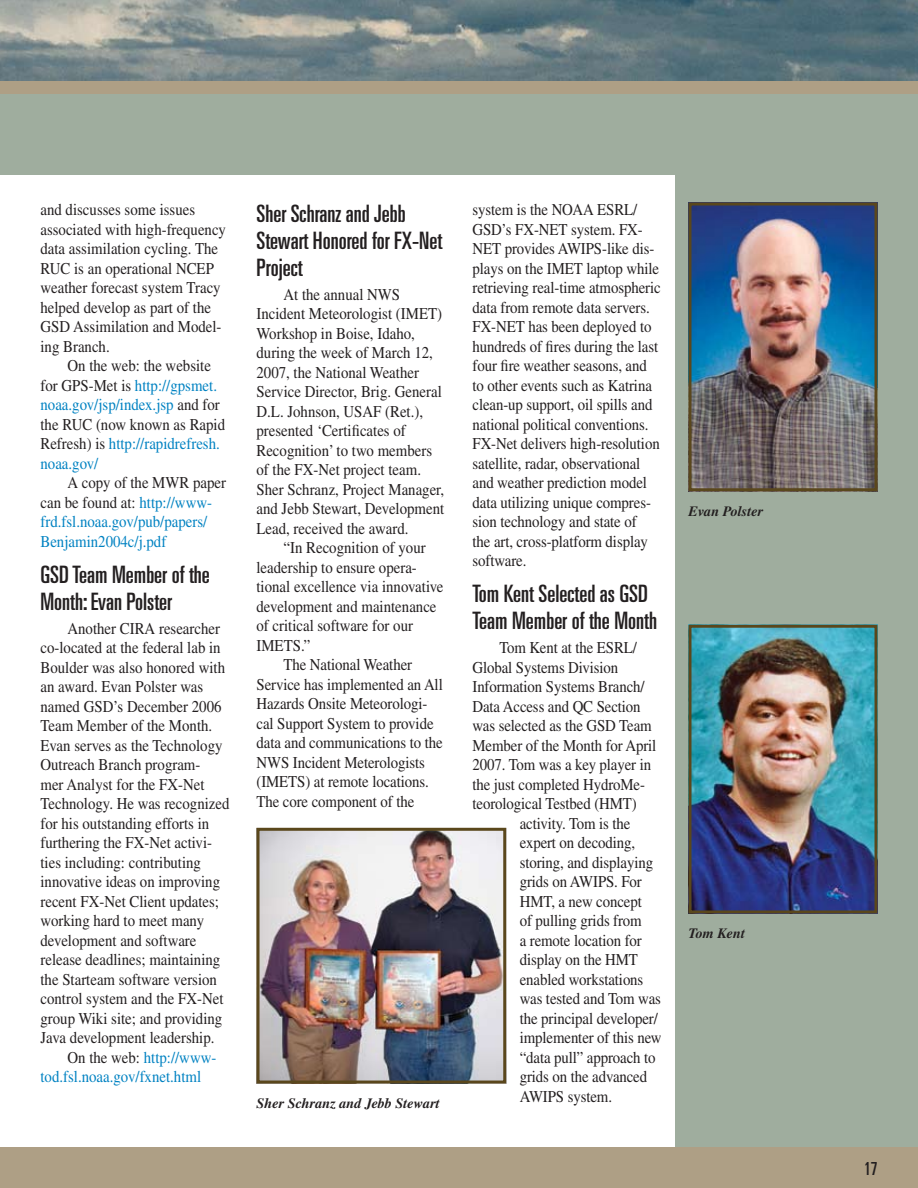
<style>
.page{position:relative;width:918px;height:1188px;background:#fff}
.page>*{position:absolute;margin:0;border:0;box-sizing:border-box;transform-origin:0 0}
.t1{font:ultra-condensed 24px/27px "Univers";color:#231f20}
.t2{font:ultra-condensed 18px "Univers";color:#231f20}
.t3{font:16.5px/19.5px "Times";letter-spacing:-.005em;color:#231f20;scale:.9 1}
.t4{font:16.5px/19.5px "Times";color:#0082c2;scale:.9 1}
.t5{font:italic 700 14.25px "Times";color:#231f20}
.s1{color:#0082c2}
.s2{color:#231f20}
</style>
<div class="page">
<img style="left:0;top:0;width:918px;height:81px">
<div style="left:0;top:1148px;width:918px;height:40px;background:#ae9f85"></div>
<div style="left:0;top:81px;width:918px;height:13px;background:#ae9f85"></div>
<div style="left:0;top:94px;width:918px;height:1054px;background:#9fad9e"></div>
<div style="left:0;top:176px;width:675px;height:972px;background:#fff"></div>
<img style="left:692px;top:206px;width:182px;height:281px">
<div style="left:688px;top:202px;width:190px;height:289px;border:3px solid #5a471c"></div>
<img style="left:260px;top:832px;width:242px;height:248px">
<div style="left:256px;top:828px;width:250px;height:256px;border:3px solid #5a471c"></div>
<img style="left:692px;top:629px;width:182px;height:280px">
<div style="left:688px;top:625px;width:190px;height:288px;border:3px solid #5a471c"></div>
<p class="t3" style="left:40px;top:200px;width:207px">and discusses some issues associated with high-frequency data assimilation cycling. The<br>RUC is an operational NCEP weather forecast system Tracy helped develop as part of the<br>GSD Assimilation and Model&shy;ing Branch.</p>
<p class="t3" style="left:40px;top:356px;width:207px;text-indent:27px">On the web: the website for GPS-Met is <span class="s1">http://gpsmet. noaa.gov/jsp/index.jsp</span> and for the RUC (now known as Rapid<br>Refresh) is <span class="s1">http://rapidrefresh. noaa.gov/</span></p>
<p class="t4" style="left:40px;top:473px;width:208px;text-indent:27px"><span class="s2">A copy of the MWR paper can be found at:</span> http://www&shy;frd.fsl.noaa.gov/pub/papers/<br>Benjamin2004c/j.pdf</p>
<h1 class="t1" style="left:40px;top:561px;width:171px">GSD Team Member of the<br>Month: Evan Polster</h1>
<p class="t3" style="left:68px;top:619px;width:171px">Another CIRA researcher</p>
<p class="t3" style="left:40px;top:638px;width:202px">co-located at the federal lab in</p>
<p class="t3" style="left:40px;top:658px;width:207px">Boulder was also honored with</p>
<p class="t3" style="left:40px;top:677px;width:182px">an award. Evan Polster was</p>
<p class="t3" style="left:40px;top:697px;width:203px">named GSD’s December 2006</p>
<p class="t3" style="left:40px;top:716px;width:192px">Team Member of the Month.</p>
<p class="t3" style="left:40px;top:736px;width:204px">Evan serves as the Technology</p>
<p class="t3" style="left:40px;top:755px;width:179px">Outreach Branch program-</p>
<p class="t3" style="left:40px;top:775px;width:184px">mer Analyst for the FX-Net</p>
<p class="t3" style="left:40px;top:794px;width:212px">Technology. He was recognized</p>
<p class="t3" style="left:40px;top:814px;width:189px">for his outstanding efforts in</p>
<p class="t3" style="left:40px;top:833px;width:192px">furthering the FX-Net activi-</p>
<p class="t3" style="left:40px;top:853px;width:180px">ties including: contributing</p>
<p class="t3" style="left:40px;top:872px;width:201px">innovative ideas on improving</p>
<p class="t3" style="left:40px;top:892px;width:200px">recent FX-Net Client updates;</p>
<p class="t3" style="left:40px;top:911px;width:183px">working hard to meet many</p>
<p class="t3" style="left:40px;top:931px;width:175px">development and software</p>
<p class="t3" style="left:40px;top:950px;width:201px">release deadlines; maintaining</p>
<p class="t3" style="left:40px;top:970px;width:198px">the Starteam software version</p>
<p class="t3" style="left:40px;top:989px;width:205px">control system and the FX-Net</p>
<p class="t3" style="left:40px;top:1009px;width:204px">group Wiki site; and providing</p>
<p class="t3" style="left:40px;top:1028px;width:195px">Java development leadership.</p>
<p class="t4" style="left:68px;top:1048px;width:167px"><span class="s2">On the web:</span> http://www-</p>
<p class="t4" style="left:40px;top:1067px;width:180px">tod.fsl.noaa.gov/fxnet.html</p>
<h1 class="t1" style="left:256px;top:199px;width:187px">Sher Schranz and Jebb<br>Stewart Honored for FX-Net<br>Project</h1>
<p class="t3" style="left:256px;top:284px;width:210px;text-indent:27px">At the annual NWS<br>Incident Meteorologist (IMET)<br>Workshop in Boise, Idaho, during the week of March 12,<br>2007, the National Weather<br>Service Director, Brig. General<br>D.L. Johnson, USAF (Ret.), presented ‘Certificates of<br>Recognition’ to two members of the FX-Net project team.<br>Sher Schranz, Project Manager, and Jebb Stewart, Development<br>Lead, received the award.</p>
<p class="t3" style="left:284px;top:538px;width:160px">“In Recognition of your</p>
<p class="t3" style="left:256px;top:557px;width:180px">leadership to ensure opera-</p>
<p class="t3" style="left:256px;top:577px;width:209px">tional excellence via innovative</p>
<p class="t3" style="left:256px;top:596px;width:202px">development and maintenance</p>
<p class="t3" style="left:256px;top:616px;width:175px">of critical software for our</p>
<p class="t3" style="left:256px;top:635px;width:61px">IMETS.”</p>
<p class="t3" style="left:284px;top:655px;width:144px">The National Weather</p>
<p class="t3" style="left:256px;top:674px;width:209px">Service has implemented an All</p>
<p class="t3" style="left:256px;top:694px;width:191px">Hazards Onsite Meteorologi-</p>
<p class="t3" style="left:256px;top:713px;width:198px">cal Support System to provide</p>
<p class="t3" style="left:256px;top:733px;width:209px">data and communications to the</p>
<p class="t3" style="left:256px;top:752px;width:189px">NWS Incident Meterologists</p>
<p class="t3" style="left:256px;top:772px;width:193px">(IMETS) at remote locations.</p>
<p class="t3" style="left:256px;top:791px;width:177px">The core component of the</p>
<p class="t5" style="left:256px;top:1095px;width:185px">Sher Schranz and Jebb Stewart</p>
<p class="t3" style="left:472px;top:200px;width:211px">system is the NOAA ESRL/<br>GSD’s FX-NET system. FX-<br>NET provides AWIPS-like dis&shy;plays on the IMET laptop while retrieving real-time atmospheric data from remote data servers.<br>FX-NET has been deployed to hundreds of fires during the last four fire weather seasons, and to other events such as Katrina clean-up support, oil spills and national political conventions.<br>FX-Net delivers high-resolution satellite, radar, observational and weather prediction model data utilizing unique compres&shy;sion technology and state of<br>the art, cross-platform display software.</p>
<h1 class="t1" style="left:472px;top:580px;width:186px">Tom Kent Selected as GSD<br>Team Member of the Month</h1>
<p class="t3" style="left:500px;top:638px;width:154px">Tom Kent at the ESRL/</p>
<p class="t3" style="left:472px;top:658px;width:164px">Global Systems Division</p>
<p class="t3" style="left:472px;top:677px;width:193px">Information Systems Branch/</p>
<p class="t3" style="left:472px;top:697px;width:188px">Data Access and QC Section</p>
<p class="t3" style="left:472px;top:716px;width:201px">was selected as the GSD Team</p>
<p class="t3" style="left:472px;top:736px;width:206px">Member of the Month for April</p>
<p class="t3" style="left:472px;top:755px;width:200px">2007. Tom was a key player in</p>
<p class="t3" style="left:472px;top:775px;width:193px">the just completed HydroMe-</p>
<p class="t3" style="left:472px;top:794px;width:184px">teorological Testbed (HMT)</p>
<p class="t3" style="left:520px;top:814px;width:125px">activity. Tom is the</p>
<p class="t3" style="left:520px;top:833px;width:130px">expert on decoding,</p>
<p class="t3" style="left:520px;top:853px;width:150px">storing, and displaying</p>
<p class="t3" style="left:520px;top:872px;width:137px">grids on AWIPS. For</p>
<p class="t3" style="left:520px;top:892px;width:137px">HMT, a new concept</p>
<p class="t3" style="left:520px;top:911px;width:137px">of pulling grids from</p>
<p class="t3" style="left:520px;top:931px;width:137px">a remote location for</p>
<p class="t3" style="left:520px;top:950px;width:133px">display on the HMT</p>
<p class="t3" style="left:520px;top:970px;width:139px">enabled workstations</p>
<p class="t3" style="left:520px;top:989px;width:158px">was tested and Tom was</p>
<p class="t3" style="left:520px;top:1009px;width:155px">the principal developer/</p>
<p class="t3" style="left:520px;top:1028px;width:159px">implementer of this new</p>
<p class="t3" style="left:520px;top:1048px;width:152px">“data pull” approach to</p>
<p class="t3" style="left:520px;top:1067px;width:143px">grids on the advanced</p>
<p class="t3" style="left:520px;top:1087px;width:104px">AWIPS system.</p>
<p class="t5" style="left:688px;top:503px;width:76px">Evan Polster</p>
<p class="t5" style="left:688px;top:925px;width:58px">Tom Kent</p>
<p class="t2" style="left:864px;top:1158px;width:15px">17</p>
</div>
